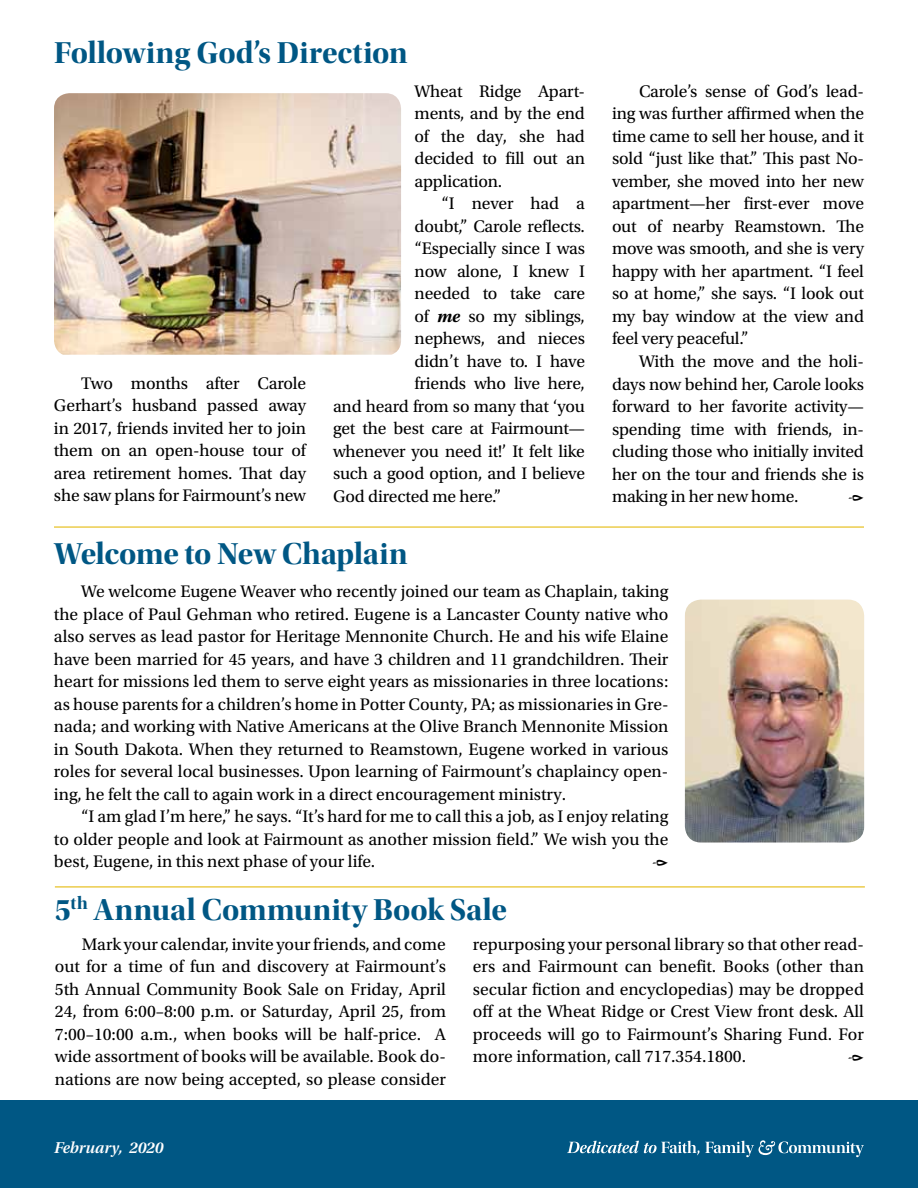
<style>
.page{position:relative;width:918px;height:1188px;background:#fff}
.page>*{position:absolute;margin:0;border:0;box-sizing:border-box;transform-origin:0 0}
.t1{font:31.5px "Utopia Std Bold Disp";letter-spacing:-.005em;color:#005784}
.t2{font:17.7px/22.5px "Utopia Std";letter-spacing:-.01em;color:#000;text-align:justify}
.t3{font:17.25px "Utopia Std";color:#000}
.t4{font:16.5px "Utopia Std Semibold Subh It";color:#fff}
.s1{font-weight:700;font-style:italic}
</style>
<div class="page">
<div style="left:0;top:1101px;width:918px;height:87px;background:#005784"></div>
<svg style="left:567px;top:1140px;width:297px;height:17px"></svg>
<hr style="left:55px;top:886px;width:810px;height:2px;background:#eccc4c">
<img style="left:54px;top:93px;width:347px;height:262px">
<hr style="left:54px;top:526px;width:810px;height:2px;background:#eccc4c">
<img style="left:685px;top:600px;width:179px;height:243px">
<h1 class="t1" style="left:54px;top:36px;width:355px">Following God’s Direction</h1>
<p class="t2" style="left:54px;top:372px;width:254px;text-indent:27px">Two months after Carole Gerhart’s husband passed away in 2017, friends invited her to join them on an open-house tour of area retirement homes. That day she saw plans for Fairmount’s new</p>
<p class="t2" style="left:415px;top:80px;width:172px">Wheat Ridge Apart&shy;ments, and by the end of the day, she had decided to fill out an application.</p>
<p class="t2" style="left:442px;top:193px;width:145px">“I never had a</p>
<p class="t2" style="left:415px;top:215px;width:172px">doubt,” Carole reflects.</p>
<p class="t2" style="left:415px;top:238px;width:172px">“Especially since I was</p>
<p class="t2" style="left:415px;top:260px;width:172px">now alone, I knew I</p>
<p class="t2" style="left:415px;top:283px;width:172px">needed to take care</p>
<p class="t2" style="left:415px;top:305px;width:172px">of <span class="s1">me</span> so my siblings,</p>
<p class="t2" style="left:415px;top:328px;width:172px">nephews, and nieces</p>
<p class="t2" style="left:415px;top:350px;width:172px">didn’t have to. I have</p>
<p class="t2" style="left:415px;top:373px;width:172px">friends who live here,</p>
<p class="t2" style="left:333px;top:395px;width:253px">and heard from so many that ‘you</p>
<p class="t2" style="left:333px;top:418px;width:253px">get the best care at Fairmount—</p>
<p class="t2" style="left:333px;top:440px;width:253px">whenever you need it!’ It felt like</p>
<p class="t2" style="left:333px;top:463px;width:253px">such a good option, and I believe</p>
<p class="t2" style="left:333px;top:485px;width:170px">God directed me here.”</p>
<h1 class="t1" style="left:54px;top:537px;width:355px">Welcome to New Chaplain</h1>
<p class="t2" style="left:612px;top:80px;width:254px;text-indent:27px">Carole’s sense of God’s lead&shy;ing was further affirmed when the time came to sell her house, and it sold “just like that.” This past No&shy;vember, she moved into her new apartment—her first-ever move out of nearby Reamstown. The move was smooth, and she is very happy with her apartment. “I feel so at home,” she says. “I look out my bay window at the view and feel very peaceful.”</p>
<p class="t2" style="left:612px;top:350px;width:254px;text-indent:27px">With the move and the holi&shy;days now behind her, Carole looks forward to her favorite activity— spending time with friends, in&shy;cluding those who initially invited her on the tour and friends she is making in her new home.</p>
<p class="t3" style="left:848px;top:487px;width:17px">•</p>
<p class="t2" style="left:54px;top:581px;width:616px;text-indent:27px">We welcome Eugene Weaver who recently joined our team as Chaplain, taking the place of Paul Gehman who retired. Eugene is a Lancaster County native who also serves as lead pastor for Heritage Mennonite Church. He and his wife Elaine have been married for 45 years, and have 3 children and 11 grandchildren. Their heart for missions led them to serve eight years as missionaries in three locations: as house parents for a children’s home in Potter County, PA; as missionaries in Gre&shy;nada; and working with Native Americans at the Olive Branch Mennonite Mission in South Dakota. When they returned to Reamstown, Eugene worked in various roles for several local businesses. Upon learning of Fairmount’s chaplaincy open&shy;ing, he felt the call to again work in a direct encouragement ministry.</p>
<p class="t2" style="left:54px;top:806px;width:616px;text-indent:27px">“I am glad I’m here,” he says. “It’s hard for me to call this a job, as I enjoy relating to older people and look at Fairmount as another mission field.” We wish you the best, Eugene, in this next phase of your life.</p>
<p class="t2" style="left:652px;top:851px;width:18px">•</p>
<h1 class="t1" style="left:55px;top:892px;width:454px">5<sup>th</sup> Annual Community Book Sale</h1>
<p class="t2" style="left:55px;top:933px;width:393px;text-indent:27px">Mark your calendar, invite your friends, and come out for a time of fun and discovery at Fairmount’s 5th Annual Community Book Sale on Friday, April 24, from 6:00–8:00 p.m. or Saturday, April 25, from 7:00–10:00 a.m., when books will be half-price. A wide assortment of books will be available. Book do&shy;nations are now being accepted, so please consider</p>
<p class="t2" style="left:473px;top:933px;width:393px">repurposing your personal library so that other read&shy;ers and Fairmount can benefit. Books (other than secular fiction and encyclopedias) may be dropped off at the Wheat Ridge or Crest View front desk. All proceeds will go to Fairmount’s Sharing Fund. For more information, call 717.354.1800.</p>
<p class="t2" style="left:848px;top:1046px;width:18px">•</p>
<p class="t4" style="left:54px;top:1138px;width:111px">February, 2020</p>
</div>
